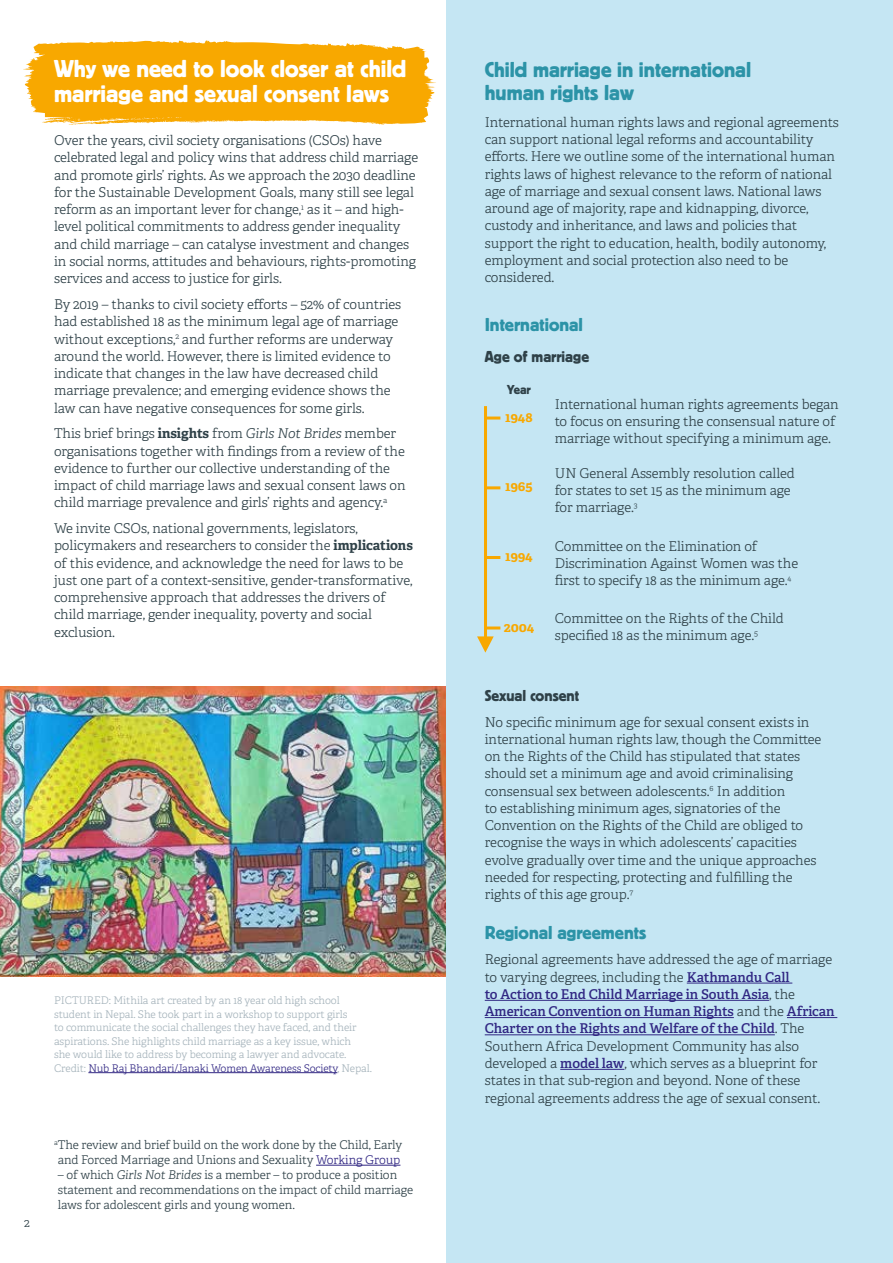
<style>
.page{position:relative;width:893px;height:1263px;background:#fff}
.page>*{position:absolute;margin:0;border:0;box-sizing:border-box;transform-origin:0 0}
.t1{font:25.5px/25.5px "Platz";color:#fff}
.t2{font:22.5px/22.5px "Platz";color:#2c93a7}
.t3{font:19.5px "Platz";color:#2c93a7}
.t4{font:16.5px "Platz";color:#2f4148}
.t5{font:300 13.5px/17.2px "Adelle";letter-spacing:-.005em;color:#2f4148}
.t6{font:700 13.5px "Adelle";letter-spacing:-.01em;color:#f8a800}
.t7{font:13.5px "Platz";color:#2f4148}
.t8{font:300 12px/15px "Adelle";letter-spacing:-.005em;color:#2f4148;text-align:center}
.t9{font:300 10.5px/13.5px "Adelle";letter-spacing:-.005em;color:#a5b3bb}
.s1{font-weight:700}
.s2{font-style:italic}
.s3{color:#312783}
.s4{font-weight:600;color:#312783}
</style>
<div class="page">
<img style="left:0;top:686px;width:446px;height:290px">
<svg style="left:23px;top:40px;width:413px;height:85px;background:#f8b21f"></svg>
<div style="left:446px;top:0;width:447px;height:1263px;background:#c5e6f3"></div>
<hr style="left:316px;top:1165px;width:84px;height:1px;background:#312783">
<hr style="left:484px;top:406px;width:3px;height:233px;background:#f8a800">
<hr style="left:485px;top:416px;width:15px;height:3px;background:#f8a800">
<hr style="left:485px;top:626px;width:15px;height:3px;background:#f8a800">
<hr style="left:485px;top:486px;width:15px;height:3px;background:#f8a800">
<hr style="left:485px;top:556px;width:15px;height:3px;background:#f8a800">
<hr style="left:687px;top:983px;width:105px;height:1px;background:#312783">
<hr style="left:485px;top:1000px;width:284px;height:1px;background:#312783">
<hr style="left:485px;top:1017px;width:249px;height:1px;background:#312783">
<hr style="left:787px;top:1017px;width:50px;height:1px;background:#312783">
<hr style="left:485px;top:1034px;width:290px;height:1px;background:#312783">
<hr style="left:560px;top:1069px;width:64px;height:1px;background:#312783">
<hr style="left:88px;top:1072px;width:249px;height:1px;background:#312783">
<svg style="left:477px;top:636px;width:17px;height:17px"></svg>
<h1 class="t1" style="left:54px;top:56px;width:354px">Why we need to look closer at child marriage and sexual consent laws</h1>
<p class="t5" style="left:54px;top:132px;width:366px">Over the years, civil society organisations (CSOs) have celebrated legal and policy wins that address child marriage and promote girls’ rights. As we approach the 2030 deadline for the Sustainable Development Goals, many still see legal reform as an important lever for change,<sup>1</sup> as it – and high&shy;level political commitments to address gender inequality and child marriage – can catalyse investment and changes in social norms, attitudes and behaviours, rights-promoting services and access to justice for girls.</p>
<p class="t5" style="left:54px;top:296px;width:349px">By 2019 – thanks to civil society efforts – 52% of countries had established 18 as the minimum legal age of marriage without exceptions,<sup>2</sup> and further reforms are underway around the world. However, there is limited evidence to indicate that changes in the law have decreased child marriage prevalence; and emerging evidence shows the law can have negative consequences for some girls.</p>
<p class="t5" style="left:54px;top:425px;width:353px">This brief brings <span class="s1">insights</span> from <span class="s2">Girls Not Brides</span> member organisations together with findings from a review of the evidence to further our collective understanding of the impact of child marriage laws and sexual consent laws on child marriage prevalence and girls’ rights and agency.<sup>a</sup></p>
<p class="t5" style="left:54px;top:520px;width:360px">We invite CSOs, national governments, legislators, policymakers and researchers to consider the <span class="s1">implications </span>of this evidence, and acknowledge the need for laws to be just one part of a context-sensitive, gender-transformative, comprehensive approach that addresses the drivers of child marriage, gender inequality, poverty and social exclusion.</p>
<p class="t9" style="left:54px;top:994px;width:319px">PICTURED: Mithila art created by an 18 year old high school student in Nepal. She took part in a workshop to support girls<br>to communicate the social challenges they have faced, and their aspirations. She highlights child marriage as a key issue, which<br>she would like to address by becoming a lawyer and advocate.<br>Credit: <span class="s3">Nub Raj Bhandari/Janaki Women Awareness Society</span>, Nepal.</p>
<p class="t8" style="left:24px;top:1216px;width:7px">2</p>
<p class="t8" style="left:54px;top:1137px;width:350px"><sup>a</sup>The review and brief build on the work done by the Child, Early and Forced Marriage and Unions and Sexuality <span class="s3">Working Group</span></p>
<p class="t8" style="left:58px;top:1167px;width:357px;text-align:left">– of which <span class="s2">Girls Not Brides</span> is a member – to produce a position statement and recommendations on the impact of child marriage laws for adolescent girls and young women.</p>
<h2 class="t2" style="left:485px;top:58px;width:268px">Child marriage in international human rights law</h2>
<p class="t5" style="left:485px;top:114px;width:356px">International human rights laws and regional agreements can support national legal reforms and accountability efforts. Here we outline some of the international human rights laws of highest relevance to the reform of national age of marriage and sexual consent laws. National laws around age of majority, rape and kidnapping, divorce, custody and inheritance, and laws and policies that support the right to education, health, bodily autonomy, employment and social protection also need to be considered.</p>
<h3 class="t3" style="left:485px;top:314px;width:100px">International</h3>
<p class="t4" style="left:485px;top:347px;width:106px">Age of marriage</p>
<p class="t5" style="left:555px;top:396px;width:285px">International human rights agreements began to focus on ensuring the consensual nature of marriage without specifying a minimum age.</p>
<p class="t7" style="left:507px;top:382px;width:25px">Year</p>
<p class="t6" style="left:505px;top:408px;width:29px">1948</p>
<p class="t6" style="left:505px;top:477px;width:29px">1965</p>
<p class="t6" style="left:505px;top:548px;width:29px">1994</p>
<p class="t6" style="left:504px;top:618px;width:32px">2004</p>
<p class="t5" style="left:555px;top:465px;width:242px">UN General Assembly resolution called for states to set 15 as the minimum age for marriage.<sup>3</sup></p>
<p class="t5" style="left:555px;top:538px;width:245px">Committee on the Elimination of<br>Discrimination Against Women was the first to specify 18 as the minimum age.<sup>4</sup></p>
<p class="t5" style="left:555px;top:610px;width:230px">Committee on the Rights of the Child specified 18 as the minimum age.<sup>5</sup></p>
<p class="t4" style="left:485px;top:686px;width:96px">Sexual consent</p>
<p class="t5" style="left:485px;top:713px;width:338px">No specific minimum age for sexual consent exists in international human rights law, though the Committee on the Rights of the Child has stipulated that states should set a minimum age and avoid criminalising consensual sex between adolescents.<sup>6</sup> In addition<br>to establishing minimum ages, signatories of the Convention on the Rights of the Child are obliged to recognise the ways in which adolescents’ capacities evolve gradually over time and the unique approaches needed for respecting, protecting and fulfilling the rights of this age group.<sup>7</sup></p>
<h3 class="t3" style="left:485px;top:922px;width:163px">Regional agreements</h3>
<p class="t5" style="left:485px;top:951px;width:351px">Regional agreements have addressed the age of marriage to varying degrees, including the <span class="s4">Kathmandu Call<br>to Action to End Child Marriage in South Asia</span>, the <span class="s4">American Convention on Human Rights</span> and the <span class="s4">African Charter on the Rights and Welfare of the Child</span>. The Southern Africa Development Community has also developed a <span class="s4">model law</span>, which serves as a blueprint for states in that sub-region and beyond. None of these regional agreements address the age of sexual consent.</p>
</div>
